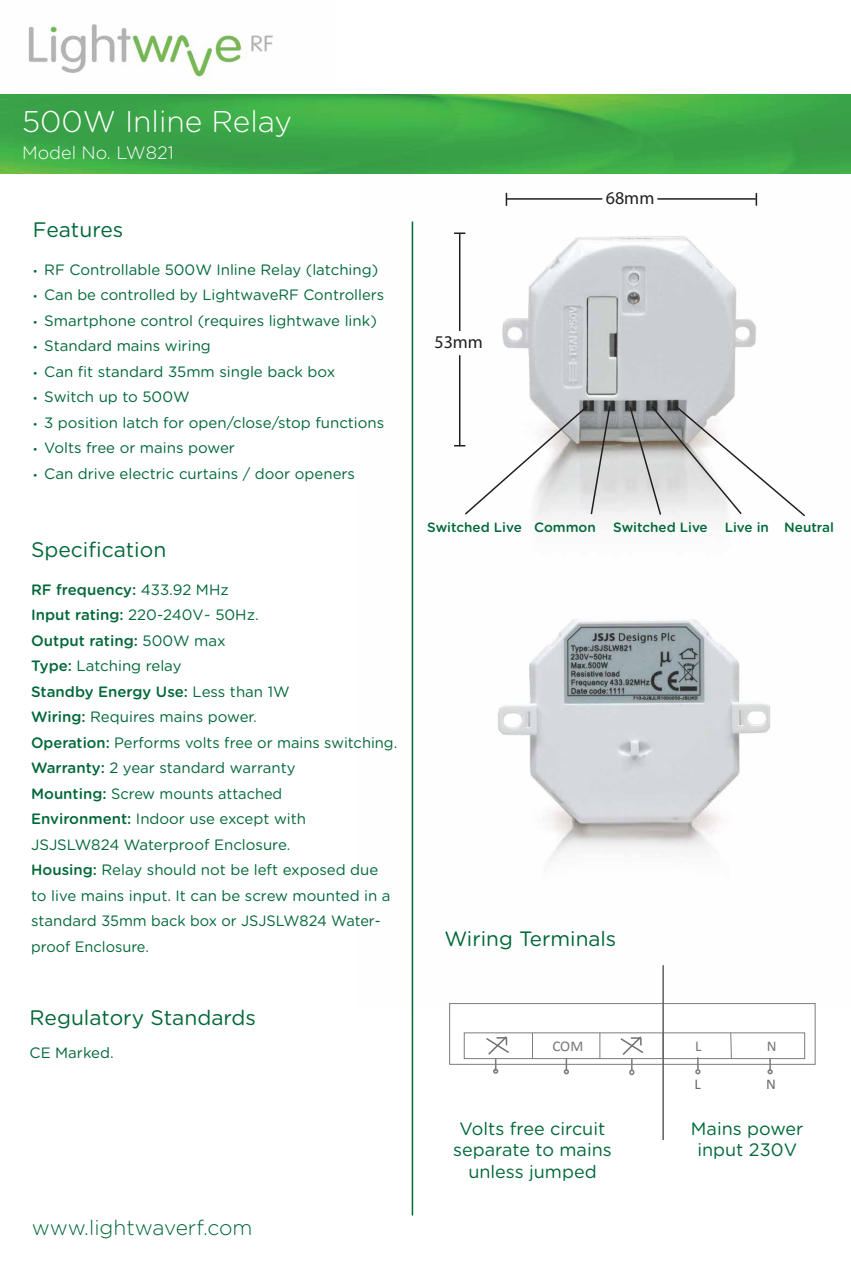
<style>
.page{position:relative;width:851px;height:1276px;background:#fff}
.page>*{position:absolute;margin:0;border:0;box-sizing:border-box;transform-origin:0 0}
.t1{font:300 30px "Gotham Rounded";color:#fff}
.t2{font:21px "Gotham Rounded";color:#006838}
.t3{font:300 21px "Gotham Rounded";color:#006838}
.t4{font:20.7px "Gotham Rounded";color:#006838}
.t5{font:18px/21.6px "Gotham Rounded";color:#006838;text-align:center}
.t6{font:300 18px "Gotham Rounded";color:#fff}
.t7{font:18px "Myriad Pro";color:#231f20}
.t8{font:15px/25.5px "Gotham Rounded";color:#006838}
.t9{font:14.85px "Calibri";color:#787877}
.t10{font:14.85px "Calibri";color:#6b6b6a}
.t11{font:500 13.5px "Gotham Rounded";color:#006838}
.s1{font-size:10.5px}
.s2{font-weight:500}
</style>
<div class="page">
<img style="left:413px;top:618px;width:403px;height:391px">
<img style="left:360px;top:94px;width:490px;height:524px">
<img style="left:0;top:24px;width:335px;height:71px">
<img style="left:0;top:95px;width:850px;height:79px">
<hr style="left:411px;top:222px;width:2px;height:993px;background:#006838">
<hr style="left:459px;top:233px;width:1px;height:98px;background:#231f20">
<hr style="left:459px;top:355px;width:1px;height:91px;background:#231f20">
<hr style="left:506px;top:198px;width:96px;height:2px;background:#231f20">
<hr style="left:657px;top:198px;width:98px;height:2px;background:#231f20">
<svg style="left:454px;top:232px;width:11px;height:2px"></svg>
<svg style="left:505px;top:193px;width:2px;height:13px"></svg>
<svg style="left:755px;top:193px;width:2px;height:13px"></svg>
<svg style="left:454px;top:404px;width:157px;height:112px"></svg>
<svg style="left:628px;top:404px;width:178px;height:114px"></svg>
<div style="left:449px;top:1003px;width:366px;height:61px;border:1px solid #7d7c7c"></div>
<div style="left:464px;top:1032px;width:341px;height:27px;border:1px solid #7d7c7c"></div>
<svg style="left:532px;top:1033px;width:1px;height:25px"></svg>
<svg style="left:599px;top:1033px;width:1px;height:25px"></svg>
<svg style="left:729px;top:1032px;width:3px;height:27px"></svg>
<svg style="left:563px;top:1058px;width:6px;height:16px"></svg>
<svg style="left:767px;top:1058px;width:5px;height:16px"></svg>
<hr style="left:662px;top:965px;width:1px;height:175px;background:#615e5e">
<svg style="left:695px;top:1057px;width:5px;height:17px"></svg>
<svg style="left:618px;top:1036px;width:27px;height:39px"></svg>
<svg style="left:484px;top:1036px;width:26px;height:37px"></svg>
<h1 class="t1" style="left:22px;top:101px;width:271px">500W Inline Relay</h1>
<p class="t6" style="left:22px;top:141px;width:153px">Model No. LW821</p>
<h2 class="t2" style="left:33px;top:215px;width:92px">Features</h2>
<p class="t8" style="left:33px;top:256px;width:347px"><span class="s1">•</span> RF Controllable 500W Inline Relay (latching)</p>
<p class="t8" style="left:33px;top:281px;width:353px"><span class="s1">•</span> Can be controlled by LightwaveRF Controllers</p>
<p class="t8" style="left:33px;top:307px;width:345px"><span class="s1">•</span> Smartphone control (requires lightwave link)</p>
<p class="t8" style="left:33px;top:332px;width:179px"><span class="s1">•</span> Standard mains wiring</p>
<p class="t8" style="left:33px;top:358px;width:304px"><span class="s1">•</span> Can fit standard 35mm single back box</p>
<p class="t8" style="left:33px;top:383px;width:158px"><span class="s1">•</span> Switch up to 500W</p>
<p class="t8" style="left:33px;top:409px;width:353px"><span class="s1">•</span> 3 position latch for open/close/stop functions</p>
<p class="t8" style="left:33px;top:434px;width:203px"><span class="s1">•</span> Volts free or mains power</p>
<p class="t8" style="left:33px;top:460px;width:323px"><span class="s1">•</span> Can drive electric curtains / door openers</p>
<h2 class="t2" style="left:31px;top:535px;width:137px">Specification</h2>
<p class="t8" style="left:31px;top:576px;width:367px"><span class="s2">RF frequency:</span> 433.92 MHz<br><span class="s2">Input rating:</span> 220-240V~ 50Hz.<br><span class="s2">Output rating:</span> 500W max<br><span class="s2">Type:</span> Latching relay<br><span class="s2">Standby Energy Use:</span> Less than 1W<br><span class="s2">Wiring:</span> Requires mains power.<br><span class="s2">Operation:</span> Performs volts free or mains switching.<br><span class="s2">Warranty:</span> 2 year standard warranty<br><span class="s2">Mounting:</span> Screw mounts attached<br><span class="s2">Environment:</span> Indoor use except with JSJSLW824 Waterproof Enclosure.<br><span class="s2">Housing:</span> Relay should not be left exposed due to live mains input. It can be screw mounted in a standard 35mm back box or JSJSLW824 Water&shy;proof Enclosure.</p>
<h2 class="t2" style="left:30px;top:1003px;width:228px">Regulatory Standards</h2>
<p class="t8" style="left:30px;top:1039px;width:86px">CE Marked.</p>
<h2 class="t3" style="left:32px;top:1214px;width:222px">www.lightwaverf.com</h2>
<p class="t7" style="left:434px;top:331px;width:50px">53mm</p>
<p class="t7" style="left:605px;top:187px;width:50px">68mm</p>
<p class="t11" style="left:427px;top:517px;width:170px">Switched Live Common</p>
<p class="t11" style="left:613px;top:517px;width:96px">Switched Live</p>
<p class="t11" style="left:724px;top:517px;width:111px">Live in Neutral</p>
<h3 class="t4" style="left:444px;top:924px;width:173px">Wiring Terminals</h3>
<p class="t9" style="left:552px;top:1036px;width:32px">COM</p>
<p class="t9" style="left:695px;top:1036px;width:8px">L</p>
<p class="t9" style="left:766px;top:1036px;width:11px">N</p>
<p class="t10" style="left:694px;top:1074px;width:8px">L</p>
<p class="t10" style="left:765px;top:1074px;width:11px">N</p>
<p class="t5" style="left:453px;top:1116px;width:160px">Volts free circuit separate to mains unless jumped</p>
<p class="t5" style="left:690px;top:1116px;width:114px">Mains power input 230V</p>
</div>
